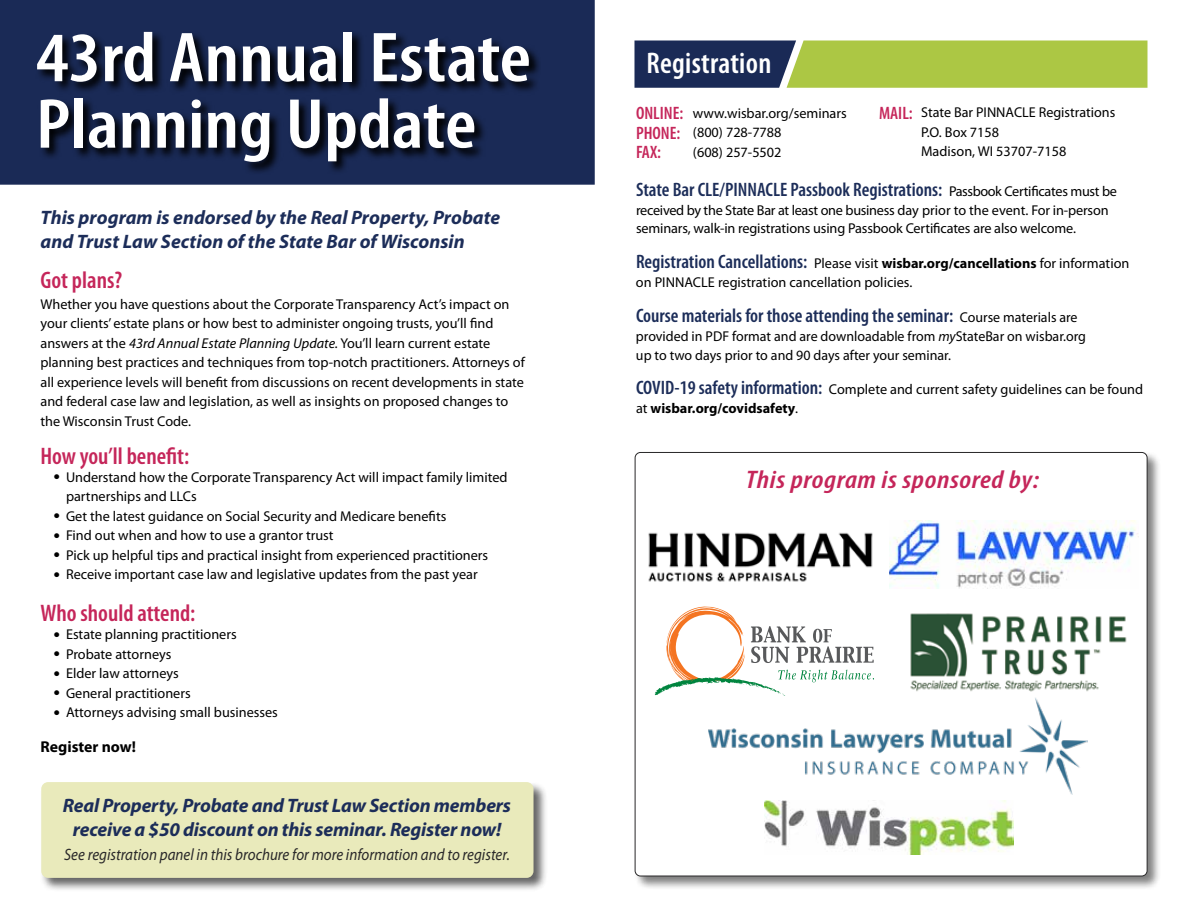
<style>
.page{position:relative;width:1188px;height:918px;background:#fff}
.page>*{position:absolute;margin:0;border:0;box-sizing:border-box;transform-origin:0 0}
.t1{font:600 condensed 71.25px/66.4px "Myriad Pro";color:#fff;scale:1.12 1}
.t2{font:600 condensed 30px "Myriad Pro";letter-spacing:.01em;color:#fff}
.t3{font:italic 600 condensed 25.5px "Myriad Pro";letter-spacing:.02em;color:#c5265a;scale:1.16 1}
.t4{font:600 condensed 24px "Myriad Pro";color:#c5265a}
.t5{font:600 condensed 19.5px "Myriad Pro";color:#1c2d59}
.t6{font:italic 700 19.5px/24px "Myriad Pro";letter-spacing:-.005em;color:#1c2d59}
.t7{font:600 condensed 18px "Myriad Pro";color:#c5265a}
.t8{font:italic 16.5px "Myriad Pro";color:#292829;scale:.91 1}
.t9{font:700 15.75px "Myriad Pro";color:#000}
.t10{font:14.25px/19.5px "Myriad Pro";color:#000}
.s1{font-style:italic}
.s2{font-weight:600;font-stretch:condensed;font-size:18px;color:#c5265a}
.s3{font-weight:400;font-stretch:normal;font-size:14.25px;color:#000}
.s4{font-weight:700;font-stretch:normal;font-size:14.25px;color:#000}
.s5{font-weight:600;font-stretch:condensed;font-size:19.5px;color:#1c2d59}
.s6{font-weight:700}
</style>
<div class="page">
<div style="left:40px;top:781px;width:508px;height:111px;background:#000;opacity:.6"></div>
<div style="left:43px;top:784px;width:489px;height:92px;background:#e9eabb;border-radius:5px"></div>
<div style="left:41px;top:782px;width:493px;height:96px;border:3px solid #e9eabb;border-radius:5px"></div>
<div style="left:1px;top:1px;width:593px;height:183px;background:#1a2a56"></div>
<div style="left:0;top:0;width:595px;height:185px;border:2px solid #1a2a56"></div>
<svg style="left:39px;top:33px;width:500px;height:139px"></svg>
<div style="left:634px;top:451px;width:528px;height:440px;background:#000;opacity:.5"></div>
<div style="left:635px;top:452px;width:512px;height:424px;background:#fff;border-radius:5px"></div>
<img style="left:765px;top:801px;width:249px;height:54px">
<img style="left:708px;top:697px;width:380px;height:98px">
<img style="left:910px;top:613px;width:217px;height:79px">
<svg style="left:634px;top:40px;width:513px;height:48px;background:#839a4f"></svg>
<svg style="left:654px;top:606px;width:220px;height:90px"></svg>
<img style="left:890px;top:521px;width:248px;height:68px">
<img style="left:648px;top:532px;width:225px;height:50px">
<h1 class="t1" style="left:36px;top:23px;width:444px">43rd Annual Estate<br>Planning Update</h1>
<h3 class="t6" style="left:40px;top:205px;width:461px">This program is endorsed by the Real Property, Probate and Trust Law Section of the State Bar of Wisconsin</h3>
<h3 class="t4" style="left:40px;top:265px;width:83px">Got plans?</h3>
<p class="t10" style="left:40px;top:294px;width:486px">Whether you have questions about the Corporate Transparency Act’s impact on your clients’ estate plans or how best to administer ongoing trusts, you’ll find answers at the <span class="s1">43rd Annual Estate Planning Update.</span> You’ll learn current estate planning best practices and techniques from top-notch practitioners. Attorneys of all experience levels will benefit from discussions on recent developments in state and federal case law and legislation, as well as insights on proposed changes to the Wisconsin Trust Code.</p>
<h3 class="t4" style="left:40px;top:441px;width:150px">How you’ll benefit:</h3>
<p class="t10" style="left:66px;top:467px;width:443px;text-indent:-12px">● Understand how the Corporate Transparency Act will impact family limited partnerships and LLCs</p>
<p class="t10" style="left:54px;top:506px;width:394px">● Get the latest guidance on Social Security and Medicare benefits</p>
<p class="t10" style="left:54px;top:525px;width:281px">● Find out when and how to use a grantor trust</p>
<p class="t10" style="left:54px;top:545px;width:436px">● Pick up helpful tips and practical insight from experienced practitioners</p>
<p class="t10" style="left:54px;top:564px;width:425px">● Receive important case law and legislative updates from the past year</p>
<h3 class="t4" style="left:40px;top:598px;width:157px">Who should attend:</h3>
<p class="t10" style="left:54px;top:624px;width:184px">● Estate planning practitioners</p>
<p class="t10" style="left:54px;top:644px;width:119px">● Probate attorneys</p>
<p class="t10" style="left:54px;top:663px;width:126px">● Elder law attorneys</p>
<p class="t10" style="left:54px;top:683px;width:138px">● General practitioners</p>
<p class="t10" style="left:54px;top:702px;width:225px">● Attorneys advising small businesses</p>
<p class="t9" style="left:40px;top:736px;width:97px">Register now!</p>
<h3 class="t6" style="left:63px;top:793px;width:450px;text-align:center">Real Property, Probate and Trust Law Section members receive a $50 discount on this seminar. Register now!</h3>
<p class="t8" style="left:64px;top:844px;width:491px">See registration panel in this brochure for more information and to register.</p>
<h2 class="t2" style="left:646px;top:45px;width:126px">Registration</h2>
<p class="t10" style="left:921px;top:103px;width:196px;text-indent:-42px"><span class="s2">MAIL:</span> State Bar PINNACLE Registrations<br>P.O. Box 7158<br>Madison, WI 53707-7158</p>
<p class="t10" style="left:636px;top:103px;width:212px"><span class="s2">ONLINE:</span> www.wisbar.org/seminars<br><span class="s2">PHONE:</span> (800) 728-7788</p>
<p class="t7" style="left:636px;top:141px;width:27px">FAX:</p>
<p class="t10" style="left:693px;top:142px;width:90px">(608) 257-5502</p>
<h3 class="t5" style="left:636px;top:177px;width:483px">State Bar CLE/PINNACLE Passbook Registrations: <span class="s3">Passbook Certificates must be</span></h3>
<p class="t10" style="left:636px;top:200px;width:474px;line-height:18.8px">received by the State Bar at least one business day prior to the event. For in-person seminars, walk-in registrations using Passbook Certificates are also welcome.</p>
<h3 class="t5" style="left:636px;top:250px;width:495px">Registration Cancellations: <span class="s3">Please visit</span> <span class="s4">wisbar.org/cancellations</span> <span class="s3">for information</span></h3>
<p class="t10" style="left:636px;top:272px;width:278px">on PINNACLE registration cancellation policies.</p>
<h3 class="t5" style="left:636px;top:304px;width:443px">Course materials for those attending the seminar: <span class="s3">Course materials are</span></h3>
<p class="t10" style="left:636px;top:326px;width:452px;line-height:18.8px">provided in PDF format and are downloadable from <span class="s1">my</span>StateBar on wisbar.org up to two days prior to and 90 days after your seminar.</p>
<p class="t10" style="left:636px;top:380px;width:509px;line-height:18.8px"><span class="s5">COVID-19 safety information:</span> Complete and current safety guidelines can be found at <span class="s6">wisbar.org/covidsafety</span>.</p>
<h3 class="t3" style="left:746px;top:464px;width:254px">This program is sponsored by:</h3>
</div>
